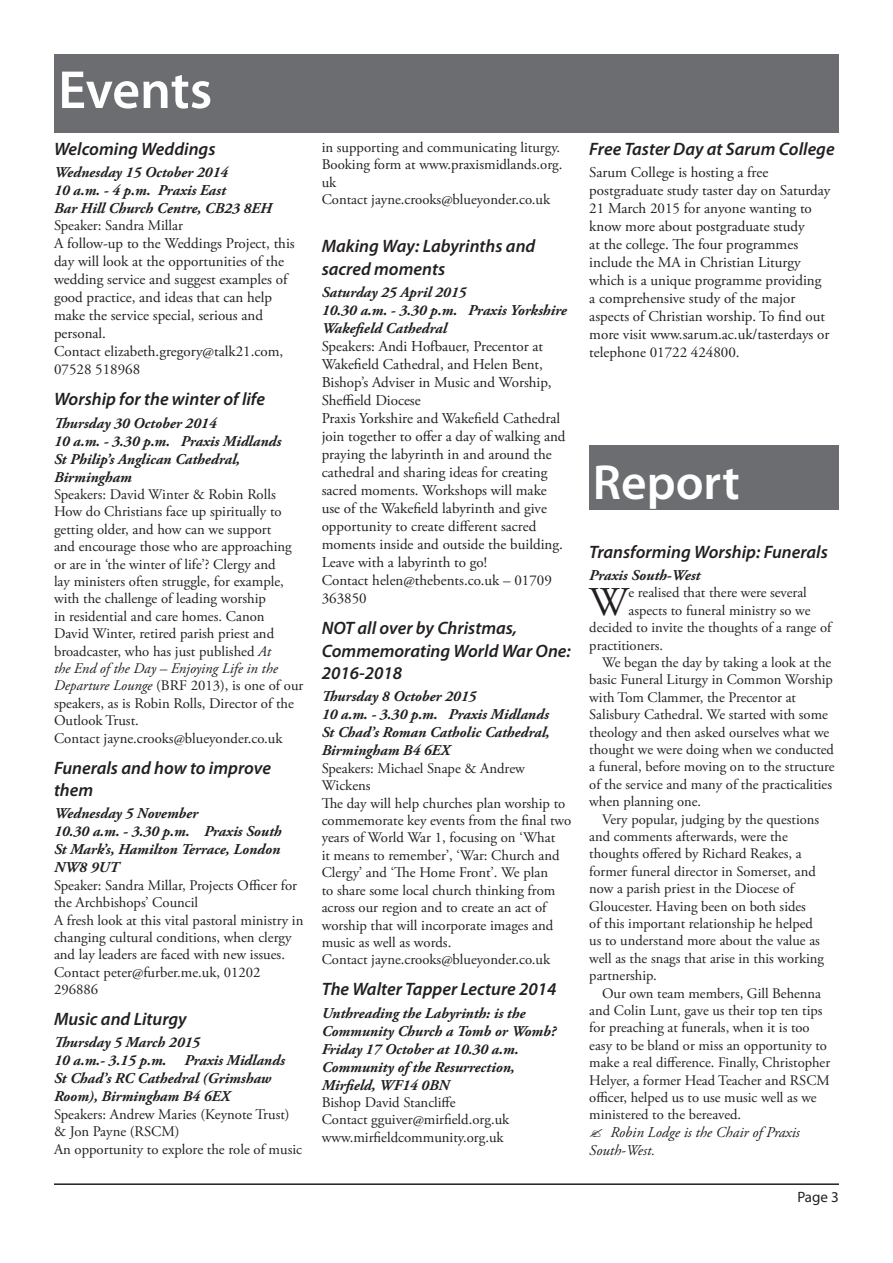
<style>
.page{position:relative;width:893px;height:1263px;background:#fff}
.page>*{position:absolute;margin:0;border:0;box-sizing:border-box;transform-origin:0 0}
.t1{font:600 54px "Myriad Pro";letter-spacing:-.005em;color:#fff}
.t2{font:600 49.5px "Myriad Pro";color:#fff}
.t3{font:40.8px "Adobe Garamond Pro";color:#231f20}
.t4{font:italic 600 18px/22.5px "Myriad Pro";color:#231f20}
.t5{font:15px/18px "Adobe Garamond Pro";color:#231f20}
.t6{font:italic 700 15px/18px "Adobe Garamond Pro";color:#231f20}
.t7{font:italic 15px/18px "Adobe Garamond Pro";color:#231f20}
.t8{font:15px "Myriad Pro";color:#231f20}
.t9{font:14.7px/17.4px "Adobe Garamond Pro";color:#231f20}
.t10{font:14.55px "Adobe Garamond Pro";color:#231f20}
.s1{font-style:italic}
</style>
<div class="page">
<hr style="left:54px;top:1183px;width:785px;height:2px;background:#231f20">
<div style="left:54px;top:54px;width:785px;height:79px;background:#6c6d70"></div>
<div style="left:589px;top:445px;width:249px;height:64px;background:#6c6d70"></div>
<h1 class="t1" style="left:58px;top:56px;width:155px">Events</h1>
<p class="t4" style="left:54px;top:137px;width:163px">Welcoming Weddings</p>
<p class="t6" style="left:54px;top:163px;width:219px">Wednesday 15 October 2014<br>10 a.m. - 4 p.m. Praxis East<br>Bar Hill Church Centre, CB23 8EH</p>
<p class="t9" style="left:54px;top:217px;width:130px">Speaker: Sandra Millar</p>
<p class="t5" style="left:54px;top:235px;width:242px">A follow-up to the Weddings Project, this day will look at the opportunities of the wedding service and suggest examples of good practice, and ideas that can help make the service special, serious and personal.<br>Contact elizabeth.gregory@talk21.com,<br>07528 518968</p>
<p class="t4" style="left:54px;top:387px;width:213px">Worship for the winter of life</p>
<p class="t6" style="left:54px;top:414px;width:229px">Thursday 30 October 2014<br>10 a.m. - 3.30 p.m. Praxis Midlands<br>St Philip’s Anglican Cathedral,<br>Birmingham</p>
<p class="t9" style="left:54px;top:486px;width:251px">Speakers: David Winter &amp; Robin Rolls How do Christians face up spiritually to getting older, and how can we support<br>and encourage those who are approaching or are in ‘the winter of life’? Clergy and<br>lay ministers often struggle, for example, with the challenge of leading worship<br>in residential and care homes. Canon<br>David Winter, retired parish priest and broadcaster, who has just published <span class="s1">At<br>the End of the Day – Enjoying Life in the Departure Lounge</span> (BRF 2013), is one of our speakers, as is Robin Rolls, Director of the Outlook Trust.<br>Contact jayne.crooks@blueyonder.co.uk</p>
<p class="t4" style="left:54px;top:756px;width:219px">Funerals and how to improve them</p>
<p class="t6" style="left:54px;top:805px;width:229px">Wednesday 5 November<br>10.30 a.m. - 3.30 p.m. Praxis South<br>St Mark’s, Hamilton Terrace, London<br>NW8 9UT</p>
<p class="t9" style="left:54px;top:877px;width:251px">Speaker: Sandra Millar, Projects Officer for the Archbishops’ Council<br>A fresh look at this vital pastoral ministry in changing cultural conditions, when clergy and lay leaders are faced with new issues.<br>Contact peter@furber.me.uk, 01202<br>296886</p>
<p class="t4" style="left:54px;top:1007px;width:134px">Music and Liturgy</p>
<p class="t6" style="left:54px;top:1034px;width:232px">Thursday 5 March 2015<br>10 a.m.- 3.15 p.m. Praxis Midlands<br>St Chad’s RC Cathedral (Grimshaw<br>Room), Birmingham B4 6EX</p>
<p class="t9" style="left:54px;top:1106px;width:250px">Speakers: Andrew Maries (Keynote Trust) &amp; Jon Payne (RSCM)<br>An opportunity to explore the role of music</p>
<p class="t9" style="left:322px;top:139px;width:242px">in supporting and communicating liturgy.<br>Booking form at www.praxismidlands.org. uk<br>Contact jayne.crooks@blueyonder.co.uk</p>
<p class="t4" style="left:322px;top:235px;width:215px">Making Way: Labyrinths and sacred moments</p>
<p class="t6" style="left:322px;top:284px;width:247px">Saturday 25 April 2015<br>10.30 a.m. - 3.30 p.m. Praxis Yorkshire<br>Wakefield Cathedral</p>
<p class="t5" style="left:322px;top:338px;width:245px">Speakers: Andi Hofbauer, Precentor at Wakefield Cathedral, and Helen Bent, Bishop’s Adviser in Music and Worship, Sheffield Diocese<br>Praxis Yorkshire and Wakefield Cathedral join together to offer a day of walking and praying the labyrinth in and around the cathedral and sharing ideas for creating sacred moments. Workshops will make use of the Wakefield labyrinth and give opportunity to create different sacred moments inside and outside the building.<br>Leave with a labyrinth to go!<br>Contact helen@thebents.co.uk – 01709<br>363850</p>
<p class="t4" style="left:322px;top:616px;width:251px">NOT all over by Christmas,<br>Commemorating World War One:<br>2016-2018</p>
<p class="t6" style="left:322px;top:688px;width:230px">Thursday 8 October 2015<br>10 a.m. - 3.30 p.m. Praxis Midlands<br>St Chad’s Roman Catholic Cathedral,<br>Birmingham B4 6EX</p>
<p class="t9" style="left:322px;top:760px;width:251px">Speakers: Michael Snape &amp; Andrew Wickens<br>The day will help churches plan worship to commemorate key events from the final two years of World War 1, focusing on ‘What<br>it means to remember’, ‘War: Church and Clergy’ and ‘The Home Front’. We plan<br>to share some local church thinking from across our region and to create an act of worship that will incorporate images and music as well as words.<br>Contact jayne.crooks@blueyonder.co.uk</p>
<p class="t4" style="left:322px;top:977px;width:236px">The Walter Tapper Lecture 2014</p>
<p class="t6" style="left:322px;top:1004px;width:236px">Unthreading the Labyrinth: is the<br>Community Church a Tomb or Womb?<br>Friday 17 October at 10.30 a.m.<br>Community of the Resurrection,<br>Mirfield, WF14 0BN</p>
<p class="t9" style="left:322px;top:1094px;width:189px">Bishop David Stancliffe<br>Contact gguiver@mirfield.org.uk www.mirfieldcommunity.org.uk</p>
<p class="t4" style="left:589px;top:137px;width:247px">Free Taster Day at Sarum College</p>
<p class="t5" style="left:589px;top:164px;width:243px">Sarum College is hosting a free postgraduate study taster day on Saturday 21 March 2015 for anyone wanting to know more about postgraduate study<br>at the college. The four programmes include the MA in Christian Liturgy which is a unique programme providing a comprehensive study of the major aspects of Christian worship. To find out more visit www.sarum.ac.uk/tasterdays or telephone 01722 424800.</p>
<h2 class="t2" style="left:593px;top:451px;width:148px">Report</h2>
<p class="t4" style="left:589px;top:540px;width:240px">Transforming Worship: Funerals</p>
<p class="t6" style="left:589px;top:566px;width:113px">Praxis South-West</p>
<h3 class="t3" style="left:589px;top:577px;width:41px">W</h3>
<p class="t10" style="left:628px;top:584px;width:180px">e realised that there were several</p>
<p class="t10" style="left:628px;top:601px;width:184px">aspects to funeral ministry so we</p>
<p class="t10" style="left:589px;top:619px;width:243px">decided to invite the thoughts of a range of</p>
<p class="t10" style="left:589px;top:636px;width:75px">practitioners.</p>
<p class="t10" style="left:602px;top:654px;width:231px">We began the day by taking a look at the</p>
<p class="t10" style="left:589px;top:671px;width:245px">basic Funeral Liturgy in Common Worship</p>
<p class="t10" style="left:589px;top:688px;width:208px">with Tom Clammer, the Precentor at</p>
<p class="t10" style="left:589px;top:706px;width:240px">Salisbury Cathedral. We started with some</p>
<p class="t10" style="left:589px;top:723px;width:241px">theology and then asked ourselves what we</p>
<p class="t10" style="left:589px;top:741px;width:246px">thought we were doing when we conducted</p>
<p class="t10" style="left:589px;top:758px;width:247px">a funeral, before moving on to the structure</p>
<p class="t10" style="left:589px;top:775px;width:244px">of the service and many of the practicalities</p>
<p class="t10" style="left:589px;top:793px;width:113px">when planning one.</p>
<p class="t10" style="left:602px;top:810px;width:219px">Very popular, judging by the questions</p>
<p class="t10" style="left:589px;top:828px;width:200px">and comments afterwards, were the</p>
<p class="t10" style="left:589px;top:845px;width:214px">thoughts offered by Richard Reakes, a</p>
<p class="t10" style="left:589px;top:862px;width:228px">former funeral director in Somerset, and</p>
<p class="t10" style="left:589px;top:880px;width:206px">now a parish priest in the Diocese of</p>
<p class="t10" style="left:589px;top:897px;width:218px">Gloucester. Having been on both sides</p>
<p class="t10" style="left:589px;top:915px;width:225px">of this important relationship he helped</p>
<p class="t10" style="left:589px;top:932px;width:232px">us to understand more about the value as</p>
<p class="t10" style="left:589px;top:949px;width:236px">well as the snags that arise in this working</p>
<p class="t10" style="left:589px;top:967px;width:69px">partnership.</p>
<p class="t10" style="left:602px;top:984px;width:221px">Our own team members, Gill Behenna</p>
<p class="t10" style="left:589px;top:1002px;width:235px">and Colin Lunt, gave us their top ten tips</p>
<p class="t10" style="left:589px;top:1019px;width:222px">for preaching at funerals, when it is too</p>
<p class="t10" style="left:589px;top:1036px;width:239px">easy to be bland or miss an opportunity to</p>
<p class="t10" style="left:589px;top:1054px;width:242px">make a real difference. Finally, Christopher</p>
<p class="t10" style="left:589px;top:1071px;width:242px">Helyer, a former Head Teacher and RSCM</p>
<p class="t10" style="left:589px;top:1089px;width:229px">officer, helped us to use music well as we</p>
<p class="t10" style="left:589px;top:1106px;width:153px">ministered to the bereaved.</p>
<p class="t7" style="left:589px;top:1124px;width:212px;text-indent:21px">Robin Lodge is the Chair of Praxis<br>South-West.</p>
<p class="t8" style="left:797px;top:1188px;width:43px">Page 3</p>
</div>
